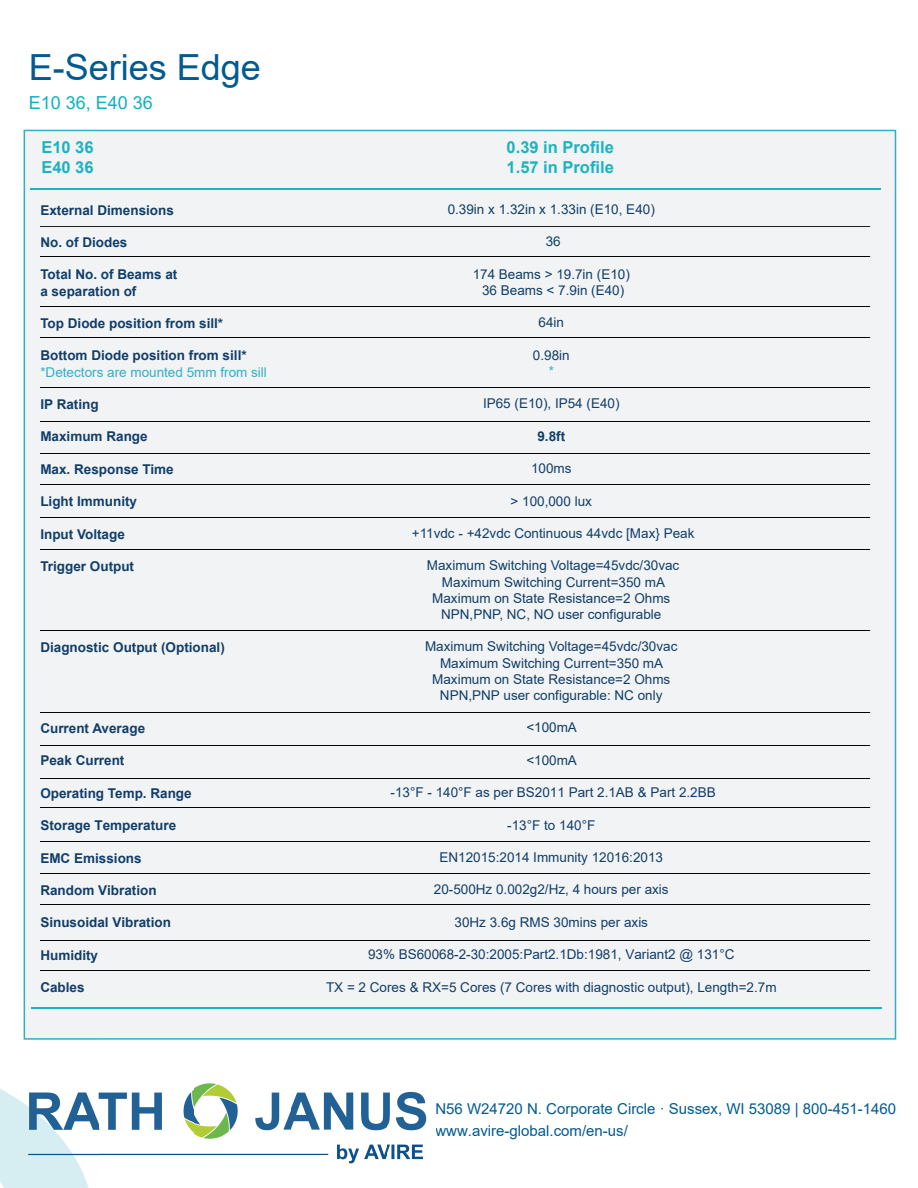
<style>
.page{position:relative;width:918px;height:1188px;background:#fff}
.page>*{position:absolute;margin:0;border:0;box-sizing:border-box;transform-origin:0 0}
.t1{font:36px "Arial";color:#015a92}
.t2{font:18px "Arial";color:#0eb2c1}
.t3{font:700 16.5px/19.8px "Arial";color:#1cb3c2}
.t4{font:15px/21.6px "Arial";color:#015a92}
.t5{font:13.5px/16.2px "Arial";color:#113e69;text-align:center}
.t6{font:700 13.5px/16.2px "Arial";color:#113e69}
.t7{font:13.5px "Arial";color:#32afc8}
</style>
<div class="page">
<div style="left:99px;top:130px;width:797px;height:910px;background:#f2f3f4"></div>
<img style="left:0;top:129px;width:99px;height:1059px">
<div style="left:24px;top:130px;width:75px;height:910px;background:#f2f3f4"></div>
<img style="left:18px;top:1074px;width:409px;height:100px">
<hr style="left:30px;top:189px;width:851px;height:1px;background:#1cb3c2">
<hr style="left:41px;top:226px;width:829px;height:1px;background:#231f20">
<hr style="left:41px;top:256px;width:829px;height:1px;background:#050504">
<hr style="left:41px;top:306px;width:829px;height:1px;background:#050504">
<hr style="left:41px;top:337px;width:829px;height:1px;background:#050504">
<hr style="left:41px;top:387px;width:829px;height:1px;background:#050504">
<hr style="left:41px;top:421px;width:829px;height:1px;background:#050504">
<hr style="left:41px;top:453px;width:829px;height:1px;background:#050504">
<hr style="left:41px;top:484px;width:829px;height:1px;background:#050504">
<hr style="left:41px;top:517px;width:829px;height:1px;background:#050504">
<hr style="left:41px;top:630px;width:829px;height:1px;background:#050504">
<hr style="left:41px;top:549px;width:829px;height:1px;background:#050504">
<hr style="left:41px;top:712px;width:829px;height:1px;background:#050504">
<hr style="left:41px;top:745px;width:829px;height:1px;background:#050504">
<hr style="left:41px;top:778px;width:829px;height:1px;background:#050504">
<hr style="left:41px;top:807px;width:829px;height:1px;background:#050504">
<hr style="left:41px;top:841px;width:829px;height:1px;background:#050504">
<hr style="left:32px;top:1007px;width:850px;height:1px;background:#1cb3c2">
<hr style="left:41px;top:873px;width:829px;height:1px;background:#050504">
<hr style="left:41px;top:904px;width:829px;height:1px;background:#050504">
<hr style="left:41px;top:940px;width:829px;height:1px;background:#050504">
<hr style="left:41px;top:970px;width:829px;height:1px;background:#050504">
<h1 class="t1" style="left:29px;top:43px;width:234px">E-Series Edge</h1>
<h2 class="t2" style="left:29px;top:90px;width:126px">E10 36, E40 36</h2>
<p class="t3" style="left:41px;top:138px;width:54px">E10 36<br>E40 36</p>
<p class="t6" style="left:40px;top:202px;width:135px">External Dimensions</p>
<p class="t6" style="left:40px;top:234px;width:89px">No. of Diodes</p>
<p class="t6" style="left:40px;top:267px;width:139px">Total No. of Beams at a separation of</p>
<p class="t6" style="left:40px;top:315px;width:184px">Top Diode position from sill*</p>
<p class="t6" style="left:40px;top:348px;width:208px">Bottom Diode position from sill*</p>
<p class="t7" style="left:40px;top:363px;width:228px">*Detectors are mounted 5mm from sill</p>
<p class="t6" style="left:40px;top:396px;width:60px">IP Rating</p>
<p class="t6" style="left:40px;top:429px;width:109px">Maximum Range</p>
<p class="t6" style="left:40px;top:461px;width:135px">Max. Response Time</p>
<p class="t6" style="left:40px;top:494px;width:98px">Light Immunity</p>
<p class="t6" style="left:40px;top:526px;width:86px">Input Voltage</p>
<p class="t6" style="left:40px;top:558px;width:95px">Trigger Output</p>
<p class="t6" style="left:40px;top:639px;width:186px">Diagnostic Output (Optional)</p>
<p class="t6" style="left:40px;top:720px;width:106px">Current Average</p>
<p class="t6" style="left:40px;top:753px;width:86px">Peak Current</p>
<p class="t6" style="left:40px;top:785px;width:153px">Operating Temp. Range</p>
<p class="t6" style="left:40px;top:818px;width:137px">Storage Temperature</p>
<p class="t6" style="left:40px;top:850px;width:103px">EMC Emissions</p>
<p class="t6" style="left:40px;top:882px;width:118px">Random Vibration</p>
<p class="t6" style="left:40px;top:915px;width:132px">Sinusoidal Vibration</p>
<p class="t6" style="left:40px;top:947px;width:59px">Humidity</p>
<p class="t6" style="left:40px;top:980px;width:46px">Cables</p>
<p class="t3" style="left:507px;top:138px;width:109px">0.39 in Profile<br>1.57 in Profile</p>
<p class="t5" style="left:448px;top:201px;width:209px">0.39in x 1.32in x 1.33in (E10, E40)</p>
<p class="t5" style="left:546px;top:234px;width:17px">36</p>
<p class="t5" style="left:473px;top:266px;width:159px">174 Beams &gt; 19.7in (E10)<br>36 Beams &lt; 7.9in (E40)</p>
<p class="t5" style="left:539px;top:315px;width:27px">64in</p>
<p class="t5" style="left:533px;top:347px;width:38px">0.98in</p>
<p class="t7" style="left:549px;top:362px;width:7px">*</p>
<p class="t5" style="left:483px;top:396px;width:138px">IP65 (E10), IP54 (E40)</p>
<p class="t6" style="left:537px;top:428px;width:29px">9.8ft</p>
<p class="t5" style="left:531px;top:460px;width:42px">100ms</p>
<p class="t5" style="left:511px;top:493px;width:83px">&gt; 100,000 lux</p>
<p class="t5" style="left:412px;top:525px;width:284px">+11vdc - +42vdc Continuous 44vdc [Max} Peak</p>
<p class="t5" style="left:427px;top:558px;width:254px">Maximum Switching Voltage=45vdc/30vac Maximum Switching Current=350 mA Maximum on State Resistance=2 Ohms NPN,PNP, NC, NO user configurable</p>
<p class="t5" style="left:425px;top:639px;width:254px">Maximum Switching Voltage=45vdc/30vac Maximum Switching Current=350 mA Maximum on State Resistance=2 Ohms NPN,PNP user configurable: NC only</p>
<p class="t5" style="left:526px;top:720px;width:52px">&lt;100mA</p>
<p class="t5" style="left:526px;top:752px;width:52px">&lt;100mA</p>
<p class="t5" style="left:391px;top:784px;width:327px">-13°F - 140°F as per BS2011 Part 2.1AB &amp; Part 2.2BB</p>
<p class="t5" style="left:507px;top:817px;width:90px">-13°F to 140°F</p>
<p class="t5" style="left:439px;top:849px;width:225px">EN12015:2014 Immunity 12016:2013</p>
<p class="t5" style="left:434px;top:882px;width:236px">20-500Hz 0.002g2/Hz, 4 hours per axis</p>
<p class="t5" style="left:455px;top:914px;width:195px">30Hz 3.6g RMS 30mins per axis</p>
<p class="t5" style="left:368px;top:946px;width:368px">93% BS60068-2-30:2005:Part2.1Db:1981, Variant2 @ 131°C</p>
<p class="t5" style="left:326px;top:979px;width:452px">TX = 2 Cores &amp; RX=5 Cores (7 Cores with diagnostic output), Length=2.7m</p>
<p class="t4" style="left:435px;top:1098px;width:462px">N56 W24720 N. Corporate Circle · Sussex, WI 53089 | 800-451-1460 www.avire-global.com/en-us/</p>
</div>
